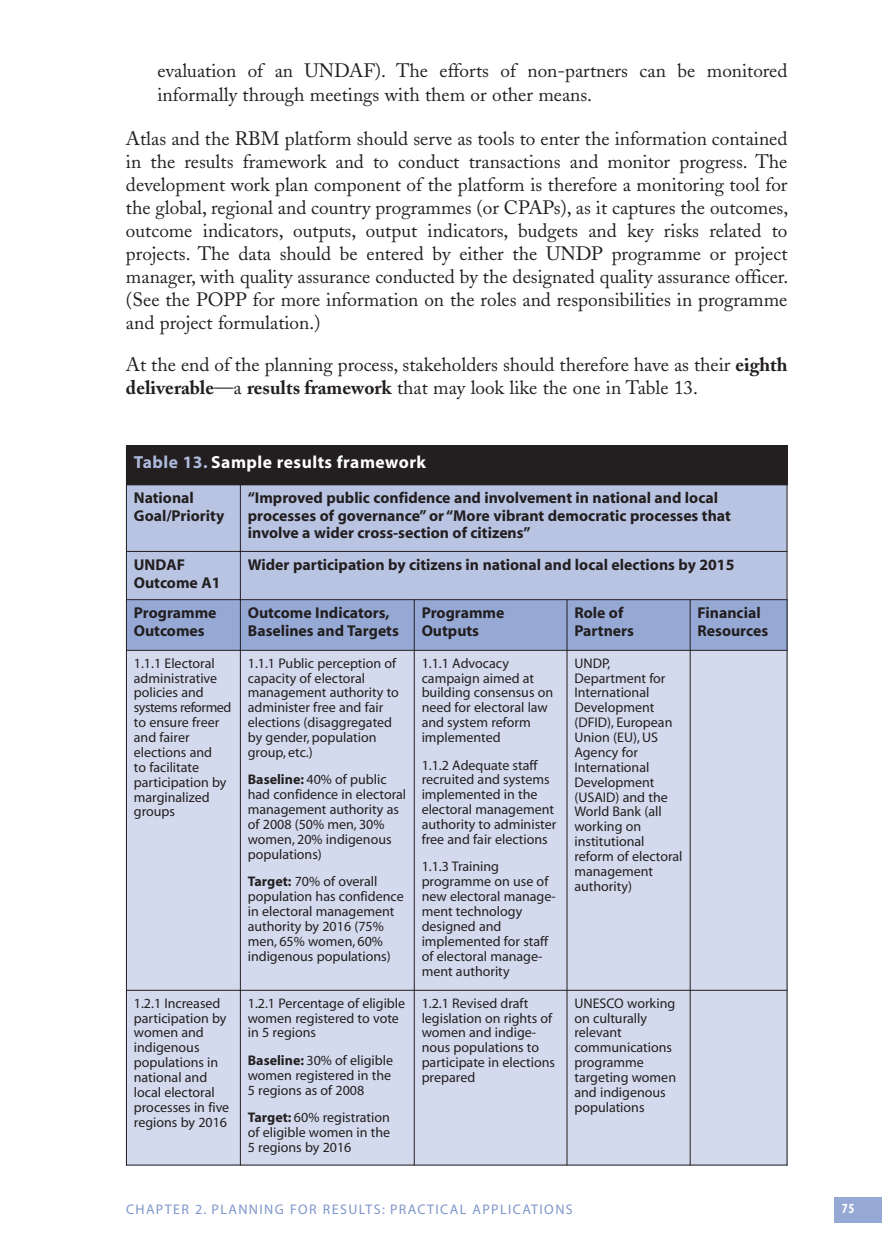
<style>
.page{position:relative;width:882px;height:1260px;background:#fff}
.page>*{position:absolute;margin:0;border:0;box-sizing:border-box;transform-origin:0 0}
.t1{font:19.25px/22.9px "Adobe Caslon";color:#231f20}
.t2{font:700 17.5px "Myriad";letter-spacing:.03em;color:#fff}
.t3{font:700 15.75px/17.5px "Myriad";color:#231f20}
.t4{font:14px/14.9px "Myriad";color:#231f20}
.t5{font:14px "Myriad";letter-spacing:.1em;color:#7f97cb}
.t6{font:14px "Myriad MM.700.wt.300.wd";color:#fff}
.s1{font-weight:700}
.s2{color:#adbadd}
</style>
<div class="page">
<div style="left:835px;top:1197px;width:47px;height:25px;background:#96a9d5"></div>
<div style="left:126px;top:446px;width:661px;height:39px;background:#231f20"></div>
<div style="left:126px;top:485px;width:114px;height:66px;background:#b9c4e3"></div>
<div style="left:240px;top:485px;width:547px;height:66px;background:#b9c4e3"></div>
<div style="left:126px;top:551px;width:114px;height:49px;background:#b9c4e3"></div>
<div style="left:240px;top:551px;width:547px;height:49px;background:#b9c4e3"></div>
<div style="left:126px;top:600px;width:114px;height:50px;background:#96a9d5"></div>
<div style="left:240px;top:600px;width:174px;height:50px;background:#96a9d5"></div>
<div style="left:414px;top:600px;width:153px;height:50px;background:#96a9d5"></div>
<div style="left:567px;top:600px;width:123px;height:50px;background:#96a9d5"></div>
<div style="left:690px;top:600px;width:98px;height:50px;background:#96a9d5"></div>
<div style="left:126px;top:650px;width:114px;height:340px;background:#d3daed"></div>
<div style="left:240px;top:650px;width:174px;height:340px;background:#d3daed"></div>
<div style="left:414px;top:650px;width:153px;height:340px;background:#d3daed"></div>
<div style="left:567px;top:650px;width:123px;height:340px;background:#d3daed"></div>
<div style="left:690px;top:650px;width:98px;height:340px;background:#d3daed"></div>
<div style="left:126px;top:990px;width:114px;height:176px;background:#d3daed"></div>
<div style="left:240px;top:990px;width:174px;height:176px;background:#d3daed"></div>
<div style="left:414px;top:990px;width:153px;height:176px;background:#d3daed"></div>
<div style="left:567px;top:990px;width:123px;height:176px;background:#d3daed"></div>
<div style="left:690px;top:990px;width:98px;height:176px;background:#d3daed"></div>
<hr style="left:126px;top:446px;width:1px;height:720px;background:#231f20">
<hr style="left:240px;top:484px;width:1px;height:682px;background:#231f20">
<hr style="left:414px;top:599px;width:1px;height:567px;background:#231f20">
<hr style="left:567px;top:599px;width:1px;height:567px;background:#231f20">
<hr style="left:690px;top:599px;width:1px;height:567px;background:#231f20">
<hr style="left:787px;top:446px;width:1px;height:720px;background:#231f20">
<hr style="left:126px;top:551px;width:662px;height:1px;background:#231f20">
<hr style="left:126px;top:599px;width:662px;height:1px;background:#231f20">
<hr style="left:126px;top:650px;width:662px;height:1px;background:#231f20">
<hr style="left:126px;top:990px;width:662px;height:1px;background:#231f20">
<hr style="left:126px;top:1165px;width:662px;height:1px;background:#231f20">
<h1 class="t1" style="left:157px;top:61px;width:632px;line-height:23.8px">evaluation of an UNDAF). The efforts of non-partners can be monitored informally through meetings with them or other means.</h1>
<p class="t1" style="left:126px;top:130px;width:664px;text-align:justify">Atlas and the RBM platform should serve as tools to enter the information contained in the results framework and to conduct transactions and monitor progress. The development work plan component of the platform is therefore a monitoring tool for the global, regional and country programmes (or CPAPs), as it captures the outcomes, outcome indicators, outputs, output indicators, budgets and key risks related to projects. The data should be entered by either the UNDP programme or project manager, with quality assurance conducted by the designated quality assurance officer. (See the POPP for more information on the roles and responsibilities in programme and project formulation.)</p>
<h1 class="t1" style="left:126px;top:356px;width:663px">At the end of the planning process, stakeholders should therefore have as their <span class="s1">eighth deliverable</span>—a <span class="s1">results framework</span> that may look like the one in Table 13.</h1>
<p class="t2" style="left:134px;top:455px;width:294px"><span class="s2">Table 13.</span> Sample results framework</p>
<p class="t3" style="left:134px;top:491px;width:92px">National<br>Goal/Priority</p>
<p class="t3" style="left:248px;top:491px;width:485px">“Improved public confidence and involvement in national and local processes of governance”or “More vibrant democratic processes that involve a wider cross-section of citizens”</p>
<p class="t3" style="left:134px;top:557px;width:88px">UNDAF<br>Outcome A1</p>
<p class="t3" style="left:248px;top:557px;width:488px">Wider participation by citizens in national and local elections by 2015</p>
<p class="t3" style="left:134px;top:606px;width:84px">Programme<br>Outcomes</p>
<p class="t3" style="left:248px;top:606px;width:153px">Outcome Indicators,<br>Baselines and Targets</p>
<p class="t3" style="left:422px;top:606px;width:84px">Programme<br>Outputs</p>
<p class="t3" style="left:574px;top:606px;width:61px">Role of<br>Partners</p>
<p class="t3" style="left:698px;top:606px;width:72px">Financial<br>Resources</p>
<p class="t4" style="left:134px;top:657px;width:99px">1.1.1 Electoral administrative policies and systems reformed to ensure freer and fairer elections and<br>to facilitate participation by marginalized groups</p>
<p class="t4" style="left:248px;top:657px;width:153px">1.1.1 Public perception of capacity of electoral management authority to administer free and fair elections (disaggregated by gender, population group, etc.)</p>
<p class="t4" style="left:422px;top:657px;width:133px">1.1.1 Advocacy campaign aimed at building consensus on need for electoral law and system reform implemented</p>
<p class="t4" style="left:422px;top:759px;width:136px">1.1.2 Adequate staff recruited and systems implemented in the electoral management authority to administer free and fair elections</p>
<p class="t4" style="left:422px;top:861px;width:136px">1.1.3 Training programme on use of new electoral manage&shy;ment technology designed and implemented for staff of electoral manage&shy;ment authority</p>
<p class="t4" style="left:574px;top:657px;width:110px">UNDP,<br>Department for<br>International<br>Development (DFID), European<br>Union (EU), US<br>Agency for<br>International<br>Development (USAID) and the<br>World Bank (all working on institutional reform of electoral management authority)</p>
<p class="t4" style="left:248px;top:774px;width:160px"><span class="s1">Baseline:</span> 40% of public had confidence in electoral management authority as of 2008 (50% men, 30% women, 20% indigenous populations)</p>
<p class="t4" style="left:248px;top:875px;width:157px"><span class="s1">Target:</span> 70% of overall population has confidence in electoral management authority by 2016 (75% men, 65% women, 60% indigenous populations)</p>
<p class="t4" style="left:134px;top:997px;width:97px">1.2.1 Increased participation by women and indigenous populations in national and local electoral processes in five regions by 2016</p>
<p class="t4" style="left:248px;top:997px;width:159px">1.2.1 Percentage of eligible women registered to vote in 5 regions</p>
<p class="t4" style="left:248px;top:1054px;width:147px"><span class="s1">Baseline:</span> 30% of eligible women registered in the<br>5 regions as of 2008</p>
<p class="t4" style="left:248px;top:1111px;width:144px;text-align:justify"><span class="s1">Target:</span> 60% registration of eligible women in the 5 regions by 2016</p>
<p class="t4" style="left:422px;top:997px;width:135px">1.2.1 Revised draft legislation on rights of women and indige&shy;nous populations to participate in elections prepared</p>
<p class="t4" style="left:574px;top:997px;width:103px">UNESCO working on culturally relevant communications programme targeting women and indigenous populations</p>
<p class="t5" style="left:126px;top:1204px;width:448px">CHAPTER 2. PLANNING FOR RESULTS: PRACTICAL APPLICATIONS</p>
<p class="t6" style="left:842px;top:1203px;width:14px">75</p>
</div>
